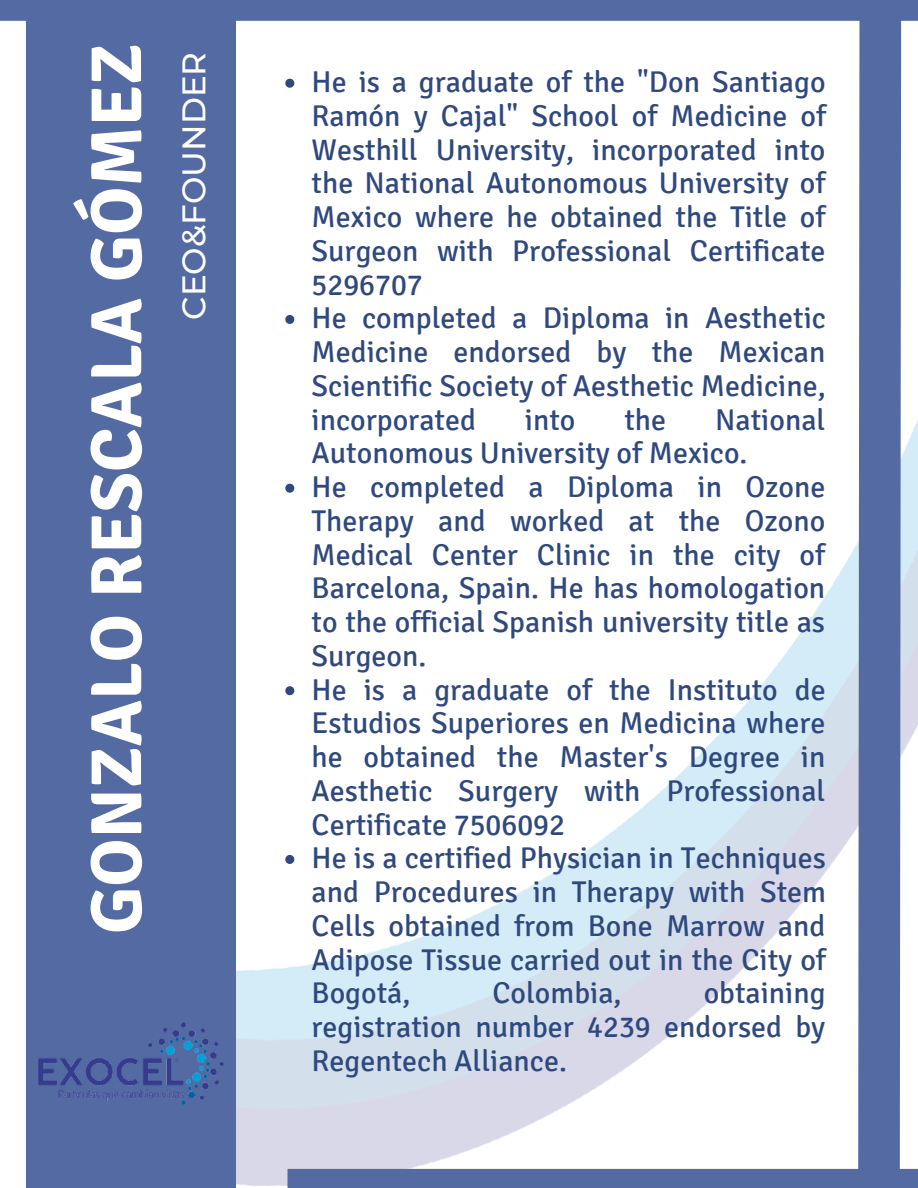
<style>
.page{position:relative;width:918px;height:1188px;background:#fff}
.page>*{position:absolute;margin:0;border:0;box-sizing:border-box;transform-origin:0 0}
.t1{font:700 72.3px "Signika";color:#fff}
.t2{font:500 32.7px "Montserrat";color:#fff}
.t3{font:30px/33.8px "Signika";color:#2f497e}
</style>
<div class="page">
<img style="left:236px;top:483px;width:601px;height:705px">
<div style="left:26px;top:0;width:210px;height:1188px;background:#536aa3"></div>
<div style="left:0;top:0;width:918px;height:21px;background:#536aa3"></div>
<div style="left:288px;top:1169px;width:630px;height:19px;background:#536aa3"></div>
<svg style="left:837px;top:20px;width:81px;height:1149px"></svg>
<svg style="left:285px;top:79px;width:9px;height:9px"></svg>
<svg style="left:285px;top:315px;width:9px;height:9px"></svg>
<svg style="left:285px;top:484px;width:9px;height:9px"></svg>
<svg style="left:285px;top:686px;width:9px;height:9px"></svg>
<svg style="left:285px;top:855px;width:9px;height:9px"></svg>
<img style="left:38px;top:1022px;width:186px;height:82px">
<h1 class="t1" style="left:73px;top:934px;width:892px;rotate:-90deg">GONZALO RESCALA GÓMEZ</h1>
<p class="t2" style="left:174px;top:320px;width:270px;rotate:-90deg">CEO&amp;FOUNDER</p>
<p class="t3" style="left:312px;top:66px;width:516px">He is a graduate of the "Don Santiago<br>Ramón y Cajal" School of Medicine of<br>Westhill University, incorporated into the National Autonomous University of<br>Mexico where he obtained the Title of<br>Surgeon with Professional Certificate<br>5296707<br>He completed a Diploma in Aesthetic<br>Medicine endorsed by the Mexican<br>Scientific Society of Aesthetic Medicine, incorporated</p>
<p class="t3" style="left:312px;top:403px;width:516px;text-indent:404px">National<br>Autonomous University of Mexico.<br>He completed a Diploma in Ozone<br>Therapy and worked at the Ozono<br>Medical Center Clinic in the city of<br>Barcelona, Spain. He has homologation to the official Spanish university title as<br>Surgeon.<br>He is a graduate of the Instituto de<br>Estudios Superiores en Medicina where he obtained the Master's Degree in<br>Aesthetic Surgery with Professional<br>Certificate 7506092<br>He is a certified Physician in Techniques and Procedures in Therapy with Stem<br>Cells obtained from Bone Marrow and<br>Adipose Tissue carried out in the City of<br>Bogotá,</p>
<p class="t3" style="left:525px;top:403px;width:52px">into</p>
<p class="t3" style="left:624px;top:403px;width:43px">the</p>
<p class="t3" style="left:312px;top:977px;width:516px;text-align:justify;text-indent:392px">obtaining registration number 4239 endorsed by Regentech Alliance.</p>
<p class="t3" style="left:492px;top:977px;width:131px">Colombia,</p>
</div>
